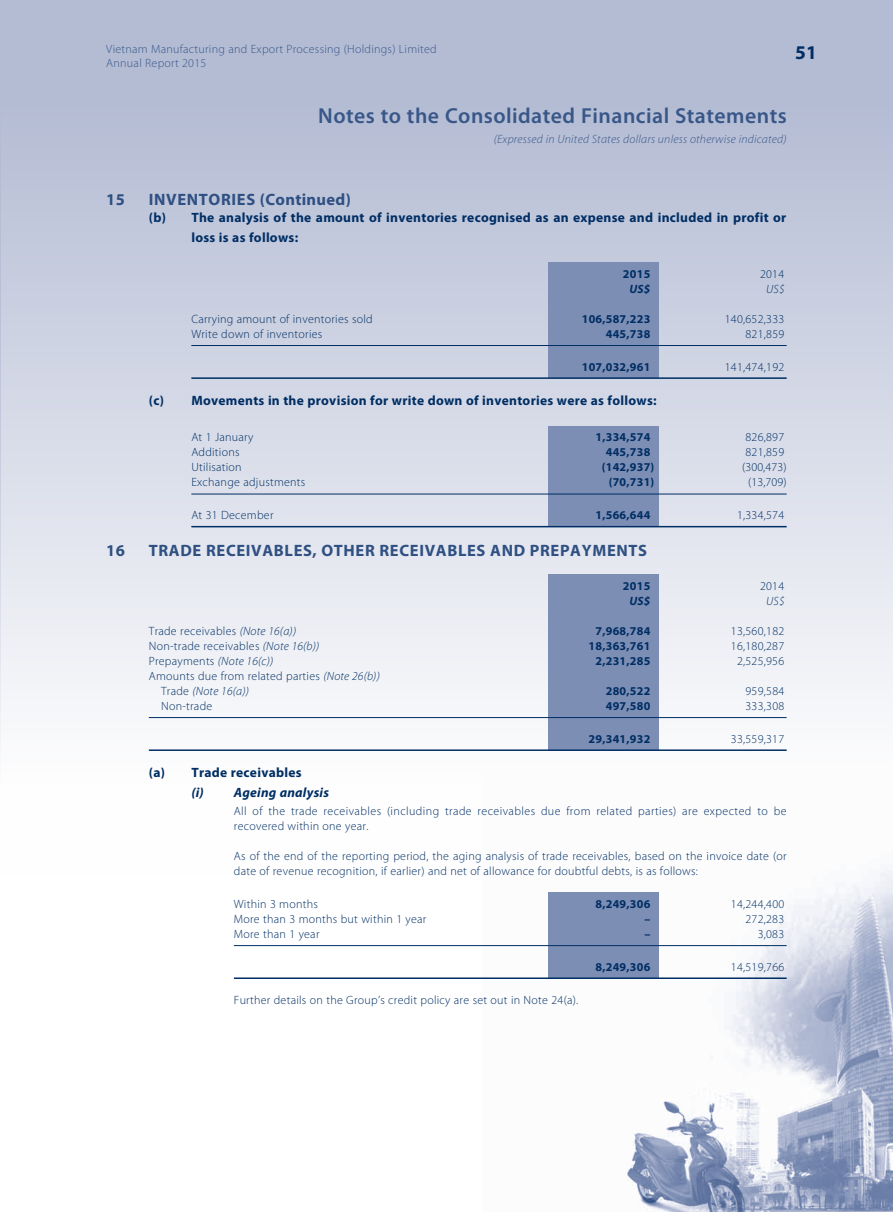
<style>
.page{position:relative;width:893px;height:1212px;background:#fff}
.page>*{position:absolute;margin:0;border:0;box-sizing:border-box;transform-origin:0 0}
.t1{font:600 21.75px "Myriad Pro";letter-spacing:.02em;color:#385788}
.t2{font:700 19.5px "Myriad Pro";color:#002e64}
.t3{font:700 16.5px "Myriad Pro";letter-spacing:.02em;color:#2f5082}
.t4{font:700 13.5px/19.5px "Myriad Pro";letter-spacing:.02em;color:#002e64}
.t5{font:italic 700 13.5px "Myriad Pro";letter-spacing:.02em;color:#002e64}
.t6{font:300 12px/15px "Myriad Pro";letter-spacing:.02em;color:#002e64}
.t7{font:700 12px "Myriad Pro";letter-spacing:.02em;color:#002e64}
.t8{font:300 12px/14.4px "Myriad Pro";letter-spacing:.02em;color:#385788}
.t9{font:italic 300 12px "Myriad Pro";letter-spacing:.02em;color:#385788}
.t10{font:italic 700 12px "Myriad Pro";color:#002e64}
.t11{font:italic 300 12px "Myriad Pro";color:#002e64}
.s1{font-style:italic}
</style>
<div class="page">
<div style="left:0;top:0;width:893px;height:873px;background:linear-gradient(to bottom,#acb5cf,#fff)"></div>
<img style="left:483px;top:772px;width:410px;height:440px">
<div style="left:549px;top:263px;width:110px;height:115px;background:#7d8eb4"></div>
<hr style="left:191px;top:345px;width:596px;height:1px;background:#002e64">
<hr style="left:191px;top:377px;width:596px;height:2px;background:#002e64">
<div style="left:549px;top:426px;width:110px;height:101px;background:#7d8eb4"></div>
<hr style="left:191px;top:494px;width:596px;height:1px;background:#002e64">
<hr style="left:191px;top:526px;width:596px;height:1px;background:#002e64">
<div style="left:549px;top:575px;width:110px;height:176px;background:#7d8eb4"></div>
<hr style="left:149px;top:717px;width:638px;height:1px;background:#002e64">
<hr style="left:149px;top:749px;width:638px;height:2px;background:#002e64">
<div style="left:549px;top:893px;width:110px;height:86px;background:#7d8eb4"></div>
<hr style="left:234px;top:945px;width:553px;height:1px;background:#002e64">
<hr style="left:234px;top:977px;width:553px;height:2px;background:#002e64">
<p class="t8" style="left:106px;top:41px;width:332px">Vietnam Manufacturing and Export Processing (Holdings) Limited<br>Annual Report 2015</p>
<h2 class="t2" style="left:795px;top:40px;width:23px">51</h2>
<h1 class="t1" style="left:318px;top:102px;width:470px">Notes to the Consolidated Financial Statements</h1>
<p class="t9" style="left:494px;top:132px;width:294px">(Expressed in United States dollars unless otherwise indicated)</p>
<h3 class="t3" style="left:106px;top:189px;width:20px">15</h3>
<h3 class="t3" style="left:149px;top:189px;width:17px">Inventories</h3>
<h3 class="t3" style="left:260px;top:189px;width:93px">(Continued)</h3>
<p class="t4" style="left:191px;top:207px;width:597px;text-indent:-43px">(b) The analysis of the amount of inventories recognised as an expense and included in profit or loss is as follows:</p>
<p class="t7" style="left:623px;top:266px;width:29px">2015</p>
<p class="t6" style="left:760px;top:266px;width:26px">2014</p>
<p class="t10" style="left:629px;top:281px;width:22px">US$</p>
<p class="t11" style="left:766px;top:282px;width:20px">US$</p>
<p class="t6" style="left:191px;top:311px;width:183px">Carrying amount of inventories sold</p>
<p class="t7" style="left:582px;top:311px;width:70px">106,587,223</p>
<p class="t6" style="left:725px;top:311px;width:61px">140,652,333</p>
<p class="t6" style="left:191px;top:326px;width:133px">Write down of inventories</p>
<p class="t7" style="left:606px;top:326px;width:46px">445,738</p>
<p class="t6" style="left:745px;top:326px;width:40px">821,859</p>
<p class="t7" style="left:582px;top:359px;width:70px">107,032,961</p>
<p class="t6" style="left:725px;top:359px;width:61px">141,474,192</p>
<p class="t4" style="left:149px;top:390px;width:509px">(c) Movements in the provision for write down of inventories were as follows:</p>
<p class="t6" style="left:191px;top:430px;width:63px">At 1 January</p>
<p class="t7" style="left:596px;top:430px;width:56px">1,334,574</p>
<p class="t6" style="left:745px;top:430px;width:40px">826,897</p>
<p class="t6" style="left:191px;top:445px;width:50px">Additions</p>
<p class="t7" style="left:606px;top:445px;width:46px">445,738</p>
<p class="t6" style="left:745px;top:445px;width:40px">821,859</p>
<p class="t6" style="left:191px;top:460px;width:52px">Utilisation</p>
<p class="t7" style="left:602px;top:460px;width:54px">(142,937)</p>
<p class="t6" style="left:742px;top:460px;width:46px">(300,473)</p>
<p class="t6" style="left:191px;top:475px;width:116px">Exchange adjustments</p>
<p class="t7" style="left:609px;top:475px;width:47px">(70,731)</p>
<p class="t6" style="left:748px;top:475px;width:40px">(13,709)</p>
<p class="t6" style="left:191px;top:508px;width:84px">At 31 December</p>
<p class="t7" style="left:596px;top:508px;width:56px">1,566,644</p>
<p class="t6" style="left:737px;top:508px;width:49px">1,334,574</p>
<h3 class="t3" style="left:106px;top:540px;width:20px">16</h3>
<h3 class="t3" style="left:149px;top:540px;width:21px">Trade</h3>
<h3 class="t3" style="left:206px;top:540px;width:11px">receivables</h3>
<h3 class="t3" style="left:313px;top:540px;width:21px">, other</h3>
<h3 class="t3" style="left:379px;top:540px;width:11px">receivables</h3>
<h3 class="t3" style="left:490px;top:540px;width:13px">and</h3>
<h3 class="t3" style="left:530px;top:540px;width:12px">prepayments</h3>
<p class="t7" style="left:623px;top:578px;width:29px">2015</p>
<p class="t6" style="left:760px;top:578px;width:26px">2014</p>
<p class="t10" style="left:629px;top:593px;width:22px">US$</p>
<p class="t11" style="left:766px;top:594px;width:20px">US$</p>
<p class="t6" style="left:149px;top:623px;width:149px">Trade receivables <span class="s1">(Note 16(a))</span></p>
<p class="t7" style="left:596px;top:623px;width:56px">7,968,784</p>
<p class="t6" style="left:731px;top:623px;width:55px">13,560,182</p>
<p class="t6" style="left:149px;top:638px;width:172px">Non-trade receivables <span class="s1">(Note 16(b))</span></p>
<p class="t7" style="left:589px;top:638px;width:63px">18,363,761</p>
<p class="t6" style="left:731px;top:638px;width:55px">16,180,287</p>
<p class="t6" style="left:149px;top:653px;width:126px">Prepayments <span class="s1">(Note 16(c))</span></p>
<p class="t7" style="left:596px;top:653px;width:56px">2,231,285</p>
<p class="t6" style="left:737px;top:653px;width:49px">2,525,956</p>
<p class="t6" style="left:161px;top:668px;width:220px;text-indent:-12px">Amounts due from related parties <span class="s1">(Note 26(b))<br></span>Trade <span class="s1">(Note 16(a))</span></p>
<p class="t7" style="left:606px;top:683px;width:46px">280,522</p>
<p class="t6" style="left:745px;top:683px;width:40px">959,584</p>
<p class="t6" style="left:161px;top:698px;width:53px">Non-trade</p>
<p class="t7" style="left:606px;top:698px;width:46px">497,580</p>
<p class="t6" style="left:745px;top:698px;width:40px">333,308</p>
<p class="t7" style="left:589px;top:731px;width:63px">29,341,932</p>
<p class="t6" style="left:731px;top:731px;width:55px">33,559,317</p>
<p class="t4" style="left:149px;top:762px;width:154px">(a) Trade receivables</p>
<p class="t5" style="left:191px;top:783px;width:139px">(i) Ageing analysis</p>
<p class="t6" style="left:234px;top:803px;width:554px">All of the trade receivables (including trade receivables due from related parties) are expected to be recovered within one year.</p>
<p class="t6" style="left:234px;top:848px;width:554px">As of the end of the reporting period, the aging analysis of trade receivables, based on the invoice date (or date of revenue recognition, if earlier) and net of allowance for doubtful debts, is as follows:</p>
<p class="t6" style="left:234px;top:896px;width:86px">Within 3 months</p>
<p class="t7" style="left:596px;top:896px;width:56px">8,249,306</p>
<p class="t6" style="left:731px;top:896px;width:55px">14,244,400</p>
<p class="t6" style="left:234px;top:911px;width:194px">More than 3 months but within 1 year</p>
<p class="t7" style="left:644px;top:911px;width:7px">–</p>
<p class="t6" style="left:745px;top:911px;width:40px">272,283</p>
<p class="t6" style="left:234px;top:926px;width:87px">More than 1 year</p>
<p class="t7" style="left:644px;top:926px;width:7px">–</p>
<p class="t6" style="left:758px;top:926px;width:28px">3,083</p>
<p class="t7" style="left:596px;top:959px;width:56px">8,249,306</p>
<p class="t6" style="left:731px;top:959px;width:55px">14,519,766</p>
<p class="t6" style="left:234px;top:992px;width:346px">Further details on the Group’s credit policy are set out in Note 24(a).</p>
</div>
